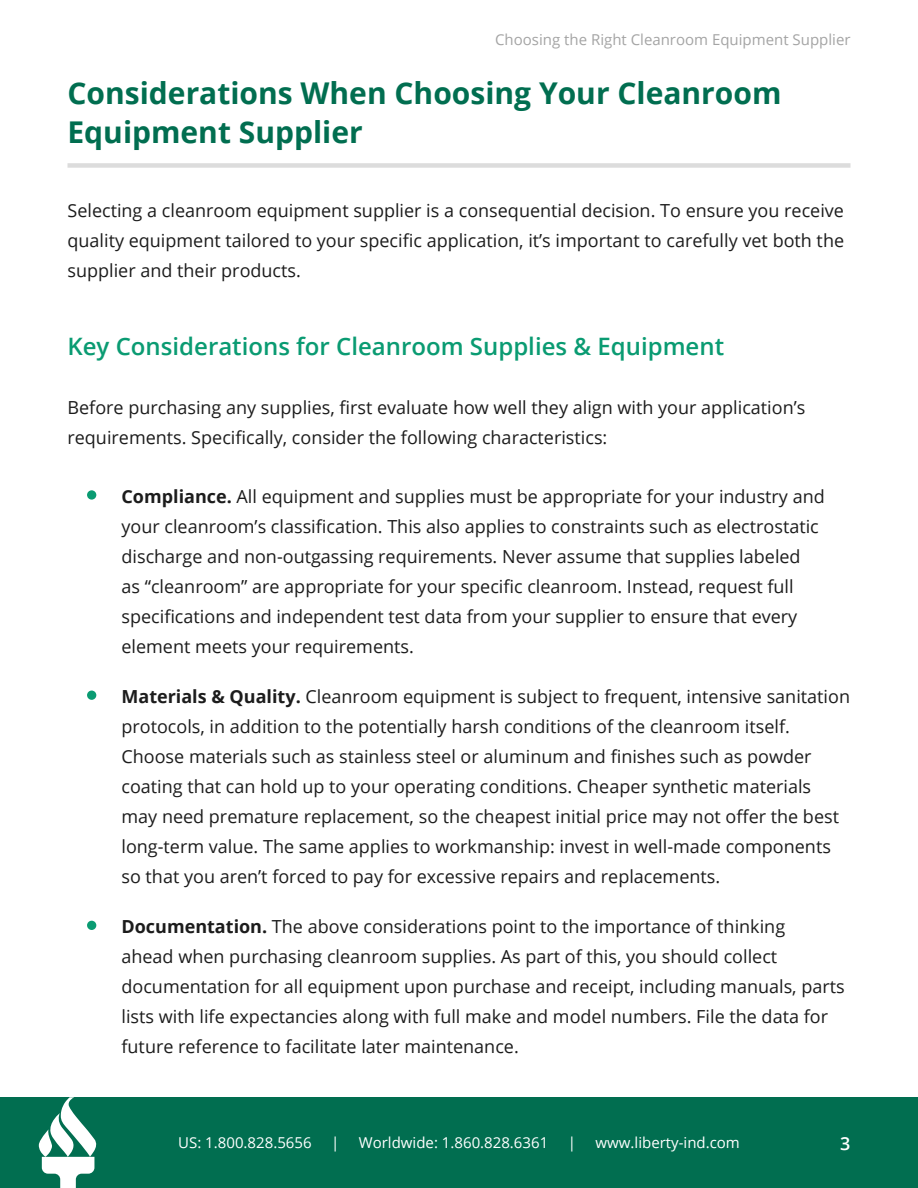
<style>
.page{position:relative;width:918px;height:1188px;background:#fff}
.page>*{position:absolute;margin:0;border:0;box-sizing:border-box;transform-origin:0 0}
.t1{font:700 30px/39px "Open Sans";color:#016e50}
.t2{font:600 24px "Open Sans";color:#0a9b72}
.t3{font:18px/30px "Open Sans";color:#1c1c1c}
.t4{font:600 18px "Open Sans";color:#fff}
.t5{font:15px "Open Sans";color:#fff}
.t6{font:15px "Open Sans";color:#a4a4a4}
.s1{font-weight:700;font-size:21px;color:#0a9b72}
.s2{font-weight:700}
</style>
<div class="page">
<div style="left:0;top:1097px;width:918px;height:91px;background:#016e50"></div>
<svg style="left:39px;top:1097px;width:58px;height:91px"></svg>
<div style="left:68px;top:163px;width:782px;height:5px;background:#dcdcdc"></div>
<div style="left:87px;top:490px;width:9px;height:10px;background:#0a9b72;border-radius:50%"></div>
<div style="left:87px;top:691px;width:9px;height:9px;background:#0a9b72;border-radius:50%"></div>
<div style="left:87px;top:921px;width:9px;height:9px;background:#0a9b72;border-radius:50%"></div>
<p class="t6" style="left:495px;top:29px;width:357px">Choosing the Right Cleanroom Equipment Supplier</p>
<h1 class="t1" style="left:68px;top:73px;width:715px">Considerations When Choosing Your Cleanroom<br>Equipment Supplier</h1>
<p class="t3" style="left:68px;top:195px;width:778px;text-align:justify">Selecting a cleanroom equipment supplier is a consequential decision. To ensure you receive quality equipment tailored to your specific application, it’s important to carefully vet both the supplier and their products.</p>
<h2 class="t2" style="left:68px;top:330px;width:658px">Key Considerations for Cleanroom Supplies &amp; Equipment</h2>
<p class="t3" style="left:68px;top:392px;width:739px">Before purchasing any supplies, first evaluate how well they align with your application’s requirements. Specifically, consider the following characteristics:</p>
<p class="t3" style="left:122px;top:481px;width:705px;text-indent:-34px"><span class="s1">•</span> <span class="s2">Compliance.</span> All equipment and supplies must be appropriate for your industry and your cleanroom’s classification. This also applies to constraints such as electrostatic discharge and non-outgassing requirements. Never assume that supplies labeled<br>as “cleanroom” are appropriate for your specific cleanroom. Instead, request full specifications and independent test data from your supplier to ensure that every element meets your requirements.</p>
<p class="t3" style="left:122px;top:681px;width:730px;text-indent:-34px"><span class="s1">•</span> <span class="s2">Materials &amp; Quality.</span> Cleanroom equipment is subject to frequent, intensive sanitation protocols, in addition to the potentially harsh conditions of the cleanroom itself.<br>Choose materials such as stainless steel or aluminum and finishes such as powder coating that can hold up to your operating conditions. Cheaper synthetic materials may need premature replacement, so the cheapest initial price may not offer the best long-term value. The same applies to workmanship: invest in well-made components so that you aren’t forced to pay for excessive repairs and replacements.</p>
<p class="t3" style="left:122px;top:911px;width:725px;text-indent:-34px"><span class="s1">•</span> <span class="s2">Documentation.</span> The above considerations point to the importance of thinking<br>ahead when purchasing cleanroom supplies. As part of this, you should collect documentation for all equipment upon purchase and receipt, including manuals, parts lists with life expectancies along with full make and model numbers. File the data for future reference to facilitate later maintenance.</p>
<p class="t5" style="left:178px;top:1133px;width:135px">US: 1.800.828.5656</p>
<p class="t5" style="left:331px;top:1133px;width:10px">|</p>
<p class="t5" style="left:359px;top:1133px;width:191px">Worldwide: 1.860.828.6361</p>
<p class="t5" style="left:568px;top:1133px;width:10px">|</p>
<p class="t5" style="left:596px;top:1133px;width:146px">www.liberty-ind.com</p>
<p class="t4" style="left:840px;top:1131px;width:12px">3</p>
</div>
